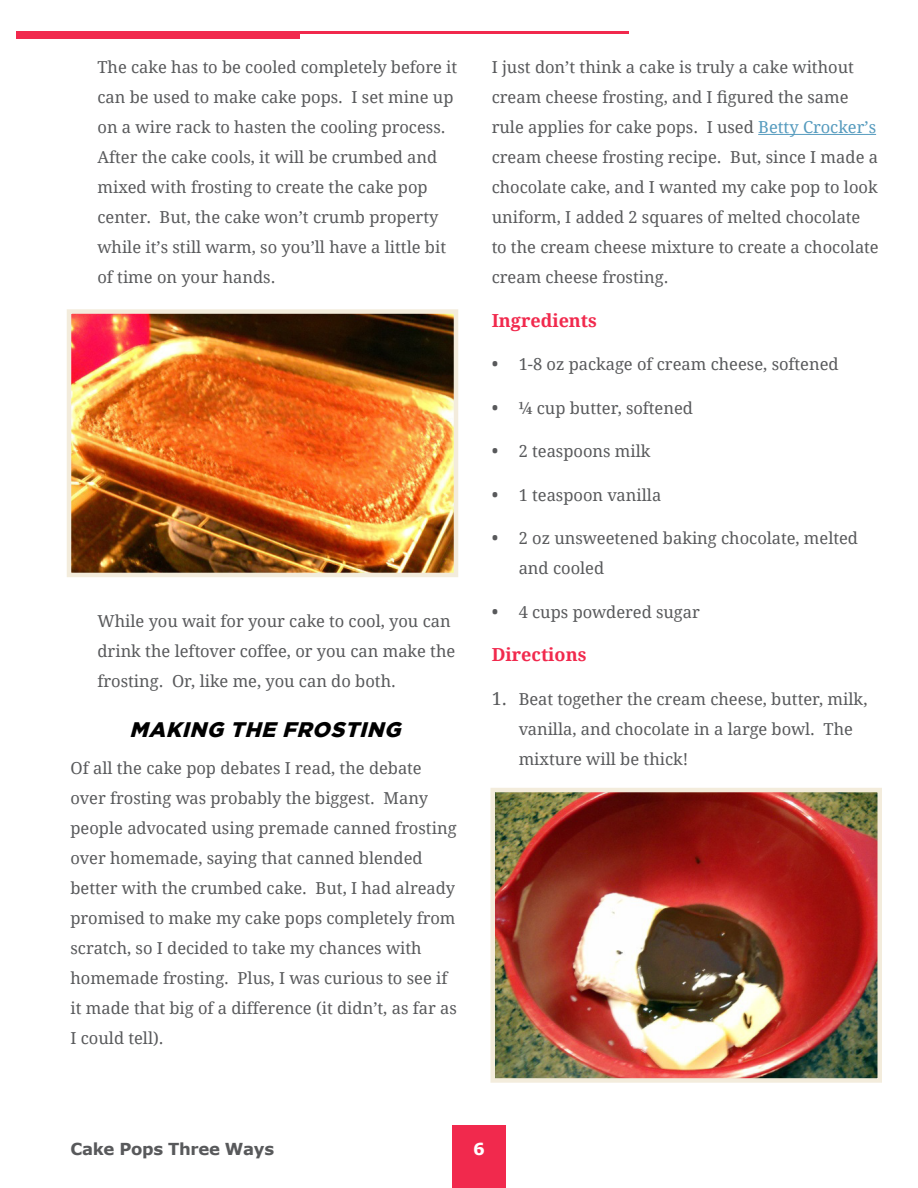
<style>
.page{position:relative;width:918px;height:1188px;background:#fff}
.page>*{position:absolute;margin:0;border:0;box-sizing:border-box;transform-origin:0 0}
.t1{font:italic 900 21px "Gotham";color:#000}
.t2{font:700 18px "Droid Serif";color:#f1294d}
.t3{font:16.5px/30px "Droid Serif";color:#58595b}
.t4{font:700 16.5px "Verdana";letter-spacing:-.02em;color:#58595b}
.t5{font:700 16.5px "Verdana";color:#fff}
.s1{color:#569bbe}
.s2{font-size:18px}
</style>
<div class="page">
<div style="left:452px;top:1126px;width:54px;height:62px;background:#f1294d"></div>
<div style="left:16px;top:32px;width:284px;height:7px;background:#f1294d"></div>
<hr style="left:286px;top:32px;width:343px;height:2px;background:#f1294d">
<hr style="left:758px;top:134px;width:118px;height:1px;background:#569bbe">
<img style="left:72px;top:314px;width:381px;height:258px">
<div style="left:67px;top:309px;width:391px;height:268px;border:4px solid #f3ecdc"></div>
<img style="left:495px;top:793px;width:382px;height:285px">
<div style="left:490px;top:788px;width:392px;height:295px;border:4px solid #f3ecdc"></div>
<p class="t3" style="left:98px;top:52px;width:361px">The cake has to be cooled completely before it can be used to make cake pops. I set mine up on a wire rack to hasten the cooling process.<br>After the cake cools, it will be crumbed and mixed with frosting to create the cake pop center. But, the cake won’t crumb property while it’s still warm, so you’ll have a little bit of time on your hands.</p>
<p class="t3" style="left:98px;top:606px;width:359px">While you wait for your cake to cool, you can drink the leftover coffee, or you can make the frosting. Or, like me, you can do both.</p>
<p class="t1" style="left:130px;top:717px;width:278px">MAKING THE FROSTING</p>
<p class="t3" style="left:70px;top:753px;width:388px">Of all the cake pop debates I read, the debate over frosting was probably the biggest. Many people advocated using premade canned frosting over homemade, saying that canned blended better with the crumbed cake. But, I had already promised to make my cake pops completely from scratch, so I decided to take my chances with homemade frosting. Plus, I was curious to see if it made that big of a difference (it didn’t, as far as I could tell).</p>
<p class="t3" style="left:492px;top:52px;width:388px">I just don’t think a cake is truly a cake without cream cheese frosting, and I figured the same rule applies for cake pops. I used <span class="s1">Betty Crocker’s </span>cream cheese frosting recipe. But, since I made a chocolate cake, and I wanted my cake pop to look uniform, I added 2 squares of melted chocolate to the cream cheese mixture to create a chocolate cream cheese frosting.</p>
<p class="t2" style="left:492px;top:309px;width:107px">Ingredients</p>
<p class="t3" style="left:492px;top:349px;width:348px"><span class="s2">•</span> 1-8 oz package of cream cheese, softened</p>
<p class="t3" style="left:492px;top:393px;width:203px"><span class="s2">•</span> ¼ cup butter, softened</p>
<p class="t3" style="left:492px;top:436px;width:160px"><span class="s2">•</span> 2 teaspoons milk</p>
<p class="t3" style="left:492px;top:480px;width:171px"><span class="s2">•</span> 1 teaspoon vanilla</p>
<p class="t3" style="left:519px;top:523px;width:341px;text-indent:-27px"><span class="s2">•</span> 2 oz unsweetened baking chocolate, melted and cooled</p>
<p class="t3" style="left:492px;top:597px;width:210px"><span class="s2">•</span> 4 cups powdered sugar</p>
<p class="t2" style="left:492px;top:644px;width:96px">Directions</p>
<p class="t3" style="left:519px;top:684px;width:350px;text-indent:-27px"><span class="s2">1.</span> Beat together the cream cheese, butter, milk, vanilla, and chocolate in a large bowl. The mixture will be thick!</p>
<p class="t4" style="left:70px;top:1137px;width:205px">Cake Pops Three Ways</p>
<p class="t5" style="left:473px;top:1137px;width:13px">6</p>
</div>
